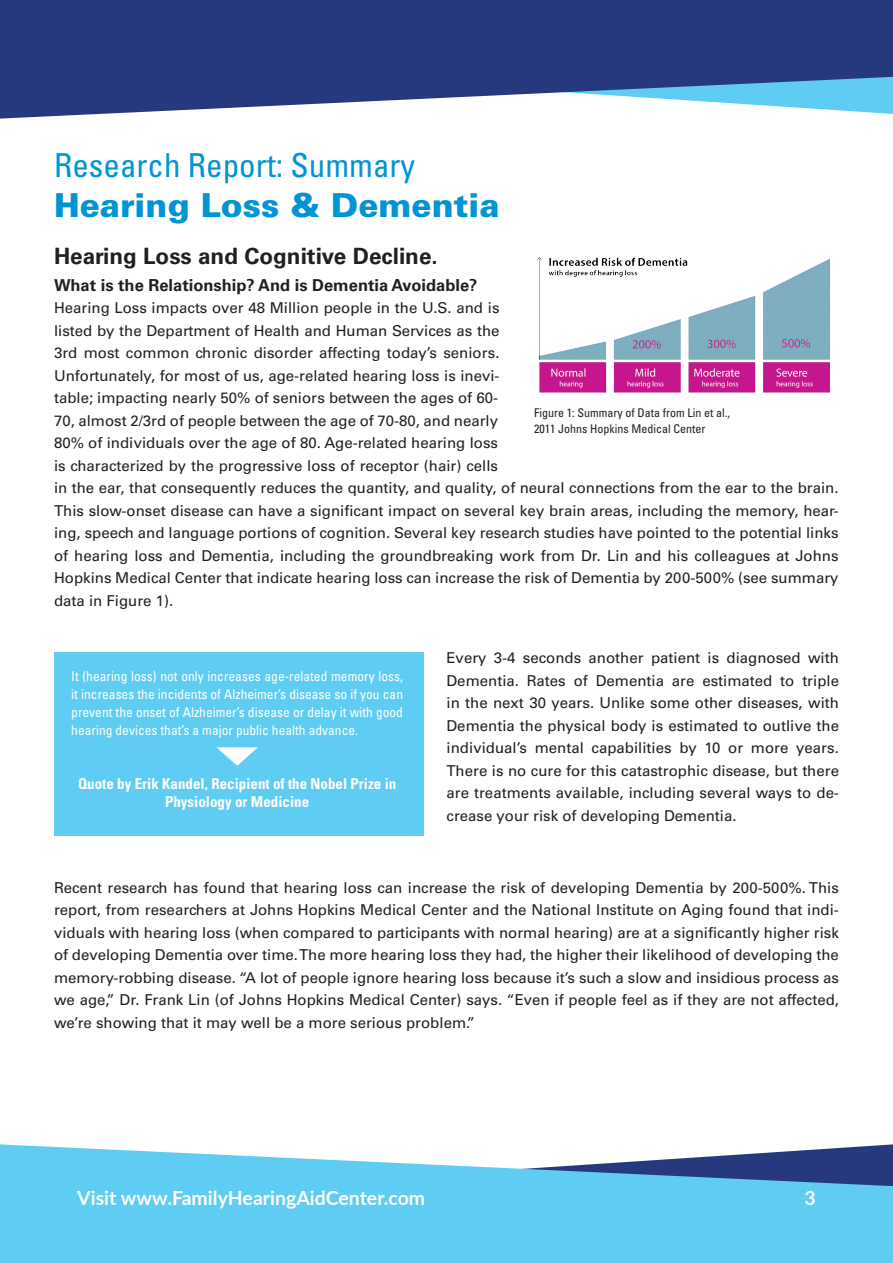
<style>
.page{position:relative;width:893px;height:1263px;background:#fff}
.page>*{position:absolute;margin:0;border:0;box-sizing:border-box;transform-origin:0 0}
.t1{font:condensed 33px "Univers LT Std";color:#0094d3}
.t2{font:900 33px "Univers LT Std";color:#0094d3}
.t3{font:700 22.5px "Univers LT Std";color:#231f20}
.t4{font:700 19.5px "Lato";color:#fff}
.t5{font:700 16.5px "Univers LT Std";color:#231f20}
.t6{font:15px/22.5px "Univers LT Std";color:#231f20;text-align:justify}
.t7{font:700 condensed 15px/18px "Univers LT Std";color:#fff;text-align:center}
.t8{font:condensed 13.5px/18px "Univers LT Std";color:#fff;text-align:justify}
.t9{font:condensed 12px "Univers LT Std";color:#231f20}
</style>
<div class="page">
<div style="left:54px;top:652px;width:369px;height:183px;background:#5fccf3"></div>
<img style="left:537px;top:257px;width:293px;height:136px">
<svg style="left:216px;top:747px;width:42px;height:19px"></svg>
<svg style="left:0;top:0;width:893px;height:119px;background:#435994"></svg>
<svg style="left:0;top:1144px;width:893px;height:119px;background:#6bc6eb"></svg>
<p class="t1" style="left:54px;top:144px;width:363px">Research Report: Summary</p>
<p class="t2" style="left:54px;top:184px;width:447px">Hearing Loss &amp; Dementia</p>
<p class="t3" style="left:54px;top:243px;width:385px">Hearing Loss and Cognitive Decline.</p>
<p class="t5" style="left:54px;top:275px;width:425px">What is the Relationship? And is Dementia Avoidable?</p>
<p class="t6" style="left:54px;top:297px;width:786px;text-align:left">Hearing Loss impacts over 48 Million people in the U.S. and is<br>listed by the Department of Health and Human Services as the<br>3rd most common chronic disorder affecting today’s seniors.<br>Unfortunately, for most of us, age-related hearing loss is inevi-<br>table; impacting nearly 50% of seniors between the ages of 60-<br>70, almost 2/3rd of people between the age of 70-80, and nearly<br>80% of individuals over the age of 80. Age-related hearing loss<br>is characterized by the progressive loss of receptor (hair) cells<br>in the ear, that consequently reduces the quantity, and quality, of neural connections from the ear to the brain.<br>This slow-onset disease can have a significant impact on several key brain areas, including the memory, hear&shy;ing, speech and language portions of cognition. Several key research studies have pointed to the potential links of hearing loss and Dementia, including the groundbreaking work from Dr. Lin and his colleagues at Johns Hopkins Medical Center that indicate hearing loss can increase the risk of Dementia by 200-500% (see summary data in Figure 1).</p>
<p class="t9" style="left:534px;top:405px;width:197px">Figure 1: Summary of Data from Lin et al.,</p>
<p class="t9" style="left:534px;top:421px;width:173px">2011 Johns Hopkins Medical Center</p>
<p class="t8" style="left:71px;top:667px;width:333px">It (hearing loss) not only increases age-related memory loss, it increases the incidents of Alzheimer’s disease so if you can prevent the onset of Alzheimer’s disease or delay it with good hearing devices that’s a major public health advance.</p>
<p class="t7" style="left:78px;top:775px;width:320px">Quote by Erik Kandel, Recipient of the Nobel Prize in<br>Physiology or Medicine</p>
<p class="t6" style="left:446px;top:647px;width:394px">Every 3-4 seconds another patient is diagnosed with Dementia. Rates of Dementia are estimated to triple in the next 30 years. Unlike some other diseases, with Dementia the physical body is estimated to outlive the individual’s mental capabilities by 10 or more years.<br>There is no cure for this catastrophic disease, but there are treatments available, including several ways to de&shy;crease your risk of developing Dementia.</p>
<p class="t6" style="left:54px;top:876px;width:787px">Recent research has found that hearing loss can increase the risk of developing Dementia by 200-500%. This report, from researchers at Johns Hopkins Medical Center and the National Institute on Aging found that indi&shy;viduals with hearing loss (when compared to participants with normal hearing) are at a significantly higher risk of developing Dementia over time. The more hearing loss they had, the higher their likelihood of developing the memory-robbing disease. “A lot of people ignore hearing loss because it’s such a slow and insidious process as we age,” Dr. Frank Lin (of Johns Hopkins Medical Center) says. “Even if people feel as if they are not affected, we’re showing that it may well be a more serious problem.”</p>
<p class="t4" style="left:77px;top:1184px;width:349px">Visit www.FamilyHearingAidCenter.com</p>
<p class="t4" style="left:804px;top:1184px;width:13px">3</p>
</div>
